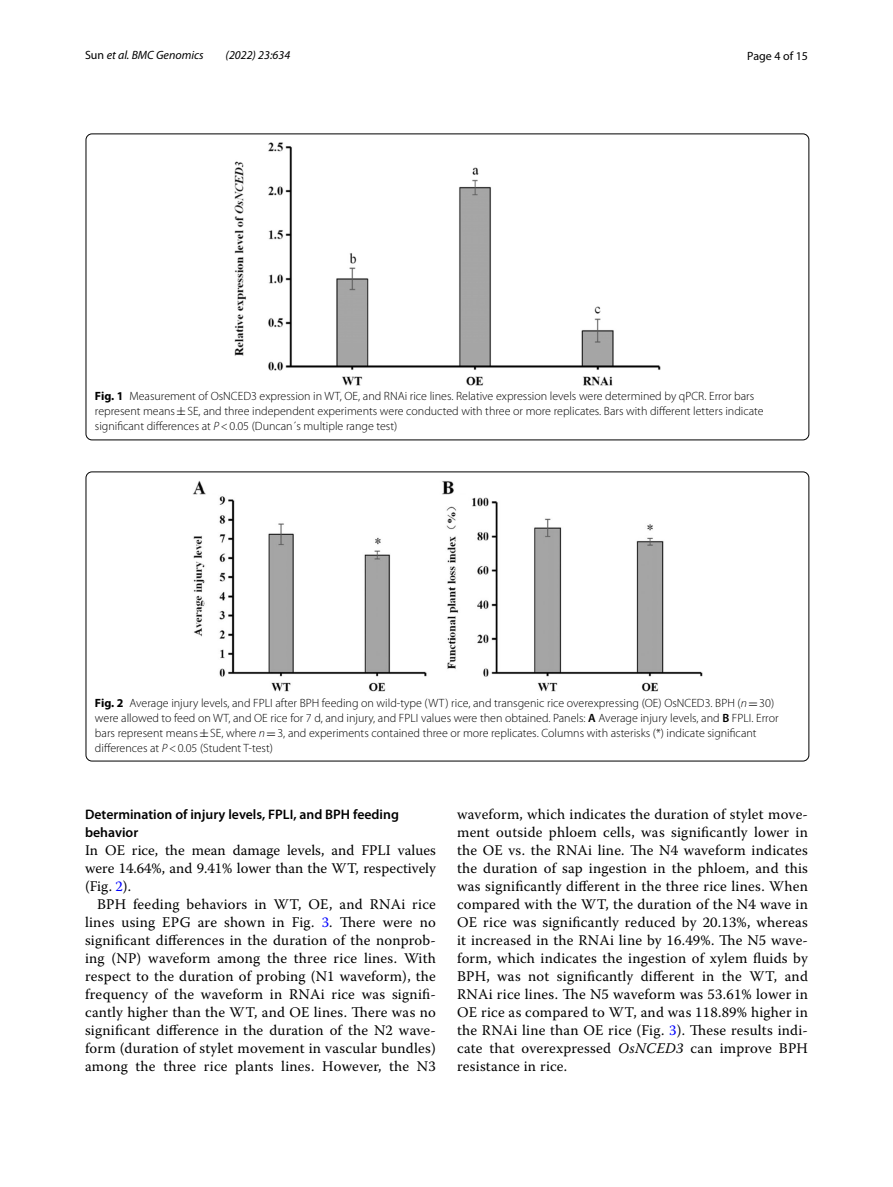
<style>
.page{position:relative;width:893px;height:1187px;background:#fff}
.page>*{position:absolute;margin:0;border:0;box-sizing:border-box;transform-origin:0 0}
.t1{font:14.7px/18px "Warnock Pro";letter-spacing:.015em;color:#000;text-align:justify}
.t2{font:600 13.8px/18px "Myriad Pro";color:#000}
.t3{font:300 12px/15px "Myriad Pro";color:#000}
.t4{font:italic 12px "Myriad Pro";color:#000}
.t5{font:12px "Myriad Pro";color:#000}
.s1{font-style:normal}
.s2{font-weight:700}
.s3{font-family:"MTSY";font-weight:400}
.s4{font-style:italic}
.s5{font-weight:600}
.s6{color:#00f}
</style>
<div class="page">
<img style="left:235px;top:143px;width:425px;height:242px">
<img style="left:193px;top:481px;width:510px;height:210px">
<p class="t4" style="left:85px;top:48px;width:120px"><span class="s1">Sun</span> et al. BMC Genomics</p>
<p class="t4" style="left:226px;top:48px;width:66px">(2022) 23:634</p>
<p class="t5" style="left:747px;top:48px;width:62px">Page 4 of 15</p>
<p class="t3" style="left:95px;top:389px;width:670px"><span class="s2">Fig. 1</span> Measurement of OsNCED3 expression in WT, OE, and RNAi rice lines. Relative expression levels were determined by qPCR. Error bars represent means<span class="s3">±</span>SE, and three independent experiments were conducted with three or more replicates. Bars with different letters indicate significant differences at <span class="s4">P</span>&lt;0.05 (Duncan´s multiple range test)</p>
<p class="t3" style="left:95px;top:695px;width:685px"><span class="s2">Fig. 2</span> Average injury levels, and FPLI after BPH feeding on wild-type (WT) rice, and transgenic rice overexpressing (OE) OsNCED3. BPH (<span class="s4">n</span><span class="s3">=</span>30) were allowed to feed on WT, and OE rice for 7 d, and injury, and FPLI values were then obtained. Panels: <span class="s5">A</span> Average injury levels, and <span class="s5">B</span> FPLI. Error bars represent means<span class="s3">±</span>SE, where <span class="s4">n</span><span class="s3">=</span>3, and experiments contained three or more replicates. Columns with asterisks (*) indicate significant differences at <span class="s4">P</span>&lt;0.05 (Student T-test)</p>
<p class="t2" style="left:85px;top:804px;width:315px">Determination of injury levels, FPLI, and BPH feeding behavior</p>
<p class="t1" style="left:85px;top:840px;width:352px">In OE rice, the mean damage levels, and FPLI values were 14.64%, and 9.41% lower than the WT, respectively (Fig. <span class="s6">2</span>).</p>
<p class="t1" style="left:85px;top:894px;width:352px;text-indent:12px">BPH feeding behaviors in WT, OE, and RNAi rice lines using EPG are shown in Fig. <span class="s6">3</span>. There were no significant differences in the duration of the nonprob&shy;ing (NP) waveform among the three rice lines. With respect to the duration of probing (N1 waveform), the frequency of the waveform in RNAi rice was signifi&shy;cantly higher than the WT, and OE lines. There was no significant difference in the duration of the N2 wave&shy;form (duration of stylet movement in vascular bundles) among the three rice plants lines. However, the N3</p>
<p class="t1" style="left:457px;top:805px;width:352px">waveform, which indicates the duration of stylet move&shy;ment outside phloem cells, was significantly lower in the OE vs. the RNAi line. The N4 waveform indicates the duration of sap ingestion in the phloem, and this was significantly different in the three rice lines. When compared with the WT, the duration of the N4 wave in OE rice was significantly reduced by 20.13%, whereas it increased in the RNAi line by 16.49%. The N5 wave&shy;form, which indicates the ingestion of xylem fluids by BPH, was not significantly different in the WT, and RNAi rice lines. The N5 waveform was 53.61% lower in OE rice as compared to WT, and was 118.89% higher in the RNAi line than OE rice (Fig. <span class="s6">3</span>). These results indi&shy;cate that overexpressed <span class="s4">OsNCED3</span> can improve BPH resistance in rice.</p>
</div>
